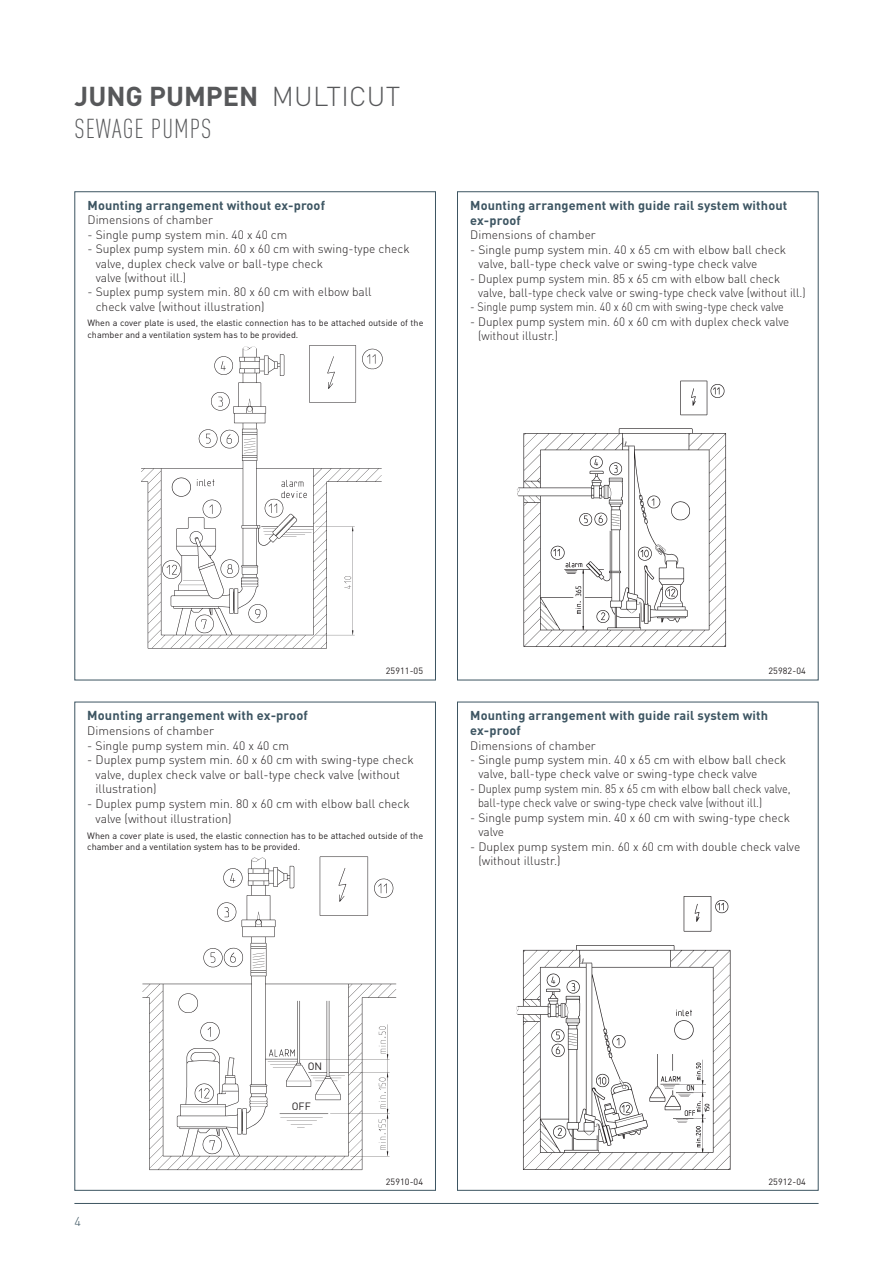
<style>
.page{position:relative;width:893px;height:1263px;background:#fff}
.page>*{position:absolute;margin:0;border:0;box-sizing:border-box;transform-origin:0 0}
.t1{font:300 condensed 27px/32.4px "DIN Pro";letter-spacing:.035em;color:#57585a}
.t2{font:700 12.9px "DIN Pro";letter-spacing:.01em;color:#3d5562}
.t3{font:700 12.75px/15px "DIN Pro";letter-spacing:.01em;color:#3d5562}
.t4{font:300 12.75px "DIN Pro";color:#3d5562}
.t5{font:300 12.15px/14.5px "DIN Pro";color:#231f20}
.t6{font:300 12px/14.4px "DIN Pro";color:#231f20}
.t7{font:300 12px/14.4px "DIN Pro";color:#231f20;scale:.95 1}
.t8{font:300 12px "DIN Pro";color:#231f20;scale:.9 1}
.t9{font:10.5px "DIN Pro";color:#231f20}
.t10{font:9.15px/11.4px "DIN Pro";color:#231f20}
.t11{font:9px/11.2px "DIN Pro";color:#231f20}
.s1{font-weight:700;font-stretch:normal}
.s2{font-stretch:normal}
</style>
<div class="page">
<hr style="left:74px;top:1203px;width:745px;height:1px;background:#3d5562">
<img style="left:517px;top:380px;width:210px;height:267px">
<img style="left:141px;top:345px;width:242px;height:304px">
<img style="left:142px;top:856px;width:255px;height:315px">
<img style="left:516px;top:896px;width:215px;height:274px">
<h1 class="t1" style="left:75px;top:78px;width:327px"><span class="s1">JUNG PUMPEN</span> <span class="s2">MULTICUT<br></span>SEWAGE PUMPS</h1>
<p class="t3" style="left:88px;top:196px;width:239px">Mounting arrangement without ex-proof</p>
<p class="t6" style="left:88px;top:212px;width:127px">Dimensions of chamber</p>
<p class="t6" style="left:88px;top:226px;width:201px">- Single pump system min. 40 x 40 cm</p>
<p class="t6" style="left:96px;top:241px;width:315px;text-indent:-8px">- Suplex pump system min. 60 x 60 cm with swing-type check valve, duplex check valve or ball-type check<br>valve (without ill.)</p>
<p class="t6" style="left:96px;top:284px;width:277px;text-indent:-8px">- Suplex pump system min. 80 x 60 cm with elbow ball check valve (without illustration)</p>
<p class="t11" style="left:88px;top:317px;width:337px">When a cover plate is used, the elastic connection has to be attached outside of the chamber and a ventilation system has to be provided.</p>
<p class="t3" style="left:470px;top:196px;width:319px">Mounting arrangement with guide rail system without ex-proof</p>
<p class="t6" style="left:470px;top:227px;width:127px">Dimensions of chamber</p>
<p class="t6" style="left:478px;top:241px;width:309px;text-indent:-8px">- Single pump system min. 40 x 65 cm with elbow ball check valve, ball-type check valve or swing-type check valve</p>
<p class="t6" style="left:478px;top:270px;width:329px;text-indent:-8px">- Duplex pump system min. 85 x 65 cm with elbow ball check valve, ball-type check valve or swing-type check valve (without ill.)</p>
<p class="t8" style="left:470px;top:298px;width:350px">- Single pump system min. 40 x 60 cm with swing-type check valve</p>
<p class="t6" style="left:478px;top:313px;width:313px;text-indent:-8px">- Duplex pump system min. 60 x 60 cm with duplex check valve (without illustr.)</p>
<p class="t11" style="left:386px;top:664px;width:39px">25911-05</p>
<p class="t11" style="left:768px;top:664px;width:39px">25982-04</p>
<p class="t2" style="left:87px;top:705px;width:222px">Mounting arrangement with ex-proof</p>
<p class="t5" style="left:87px;top:722px;width:128px">Dimensions of chamber</p>
<p class="t5" style="left:87px;top:737px;width:203px">- Single pump system min. 40 x 40 cm</p>
<p class="t5" style="left:96px;top:751px;width:320px;text-indent:-8px">- Duplex pump system min. 60 x 60 cm with swing-type check valve, duplex check valve or ball-type check valve (without illustration)</p>
<p class="t5" style="left:96px;top:794px;width:316px;line-height:15.5px;text-indent:-8px">- Duplex pump system min. 80 x 60 cm with elbow ball check valve (without illustration)</p>
<p class="t10" style="left:87px;top:829px;width:337px">When a cover plate is used, the elastic connection has to be attached outside of the chamber and a ventilation system has to be provided.</p>
<p class="t3" style="left:470px;top:707px;width:299px">Mounting arrangement with guide rail system with ex-proof</p>
<p class="t6" style="left:470px;top:737px;width:127px">Dimensions of chamber</p>
<p class="t6" style="left:478px;top:751px;width:309px;text-indent:-8px">- Single pump system min. 40 x 65 cm with elbow ball check valve, ball-type check valve or swing-type check valve</p>
<p class="t7" style="left:478px;top:780px;width:330px;text-indent:-8px">- Duplex pump system min. 85 x 65 cm with elbow ball check valve, ball-type check valve or swing-type check valve (without ill.)</p>
<p class="t6" style="left:478px;top:809px;width:313px;text-indent:-8px">- Single pump system min. 40 x 60 cm with swing-type check valve</p>
<p class="t6" style="left:478px;top:838px;width:323px;text-indent:-8px">- Duplex pump system min. 60 x 60 cm with double check valve (without illustr.)</p>
<p class="t9" style="left:308px;top:1058px;width:16px">ON</p>
<p class="t9" style="left:292px;top:1098px;width:21px">OFF</p>
<p class="t4" style="left:74px;top:1211px;width:8px">4</p>
<p class="t11" style="left:386px;top:1175px;width:39px">25910-04</p>
<p class="t11" style="left:768px;top:1175px;width:39px">25912-04</p>
</div>
